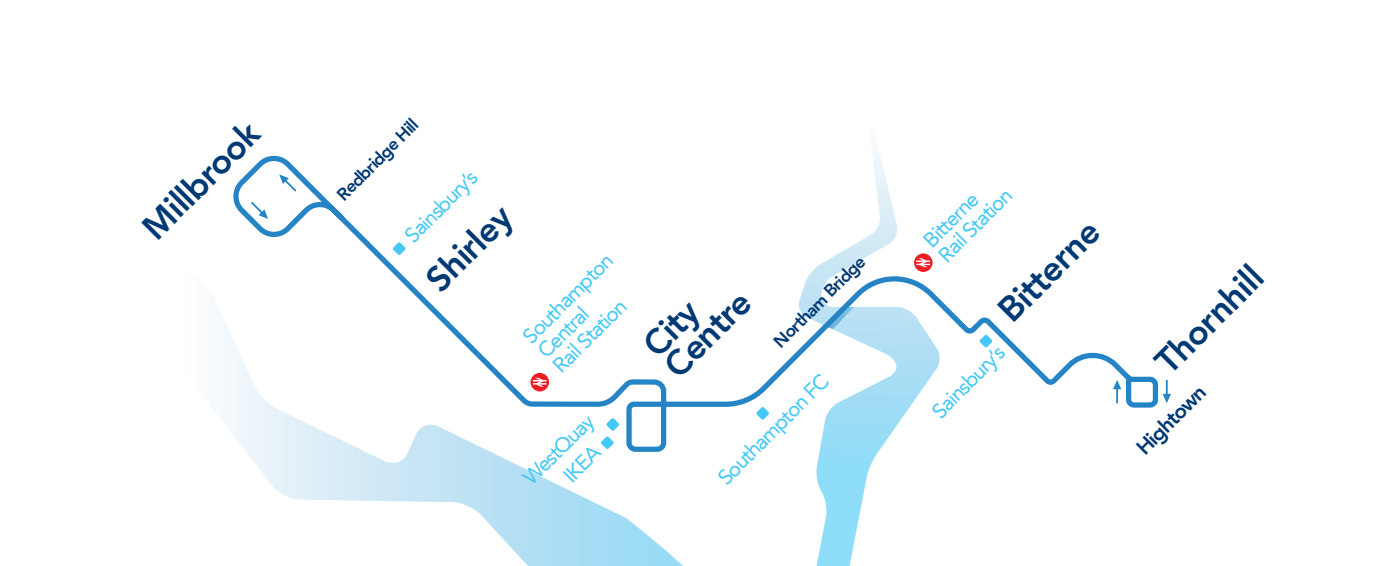
<style>
.page{position:relative;width:1386px;height:566px;background:#fff}
.page>*{position:absolute;margin:0;border:0;box-sizing:border-box;transform-origin:0 0}
.t1{font:800 35px/29.8px "Avenir LT";color:#003974}
.t2{font:21px/21px "Avenir LT";color:#44c8f5}
.t3{font:800 21px "Avenir LT";color:#003974}
.t4{font:800 17.5px "Avenir LT";color:#003974}
</style>
<div class="page">
<svg style="left:816px;top:146px;width:62px;height:420px"></svg>
<svg style="left:220px;top:312px;width:463px;height:254px"></svg>
<svg style="left:227px;top:149px;width:932px;height:305px"></svg>
<svg style="left:756px;top:407px;width:13px;height:13px"></svg>
<svg style="left:393px;top:242px;width:13px;height:13px"></svg>
<svg style="left:980px;top:334px;width:12px;height:13px"></svg>
<svg style="left:601px;top:418px;width:18px;height:31px"></svg>
<svg style="left:531px;top:373px;width:18px;height:18px"></svg>
<svg style="left:533px;top:378px;width:14px;height:8px"></svg>
<svg style="left:914px;top:253px;width:19px;height:19px"></svg>
<svg style="left:916px;top:258px;width:14px;height:9px"></svg>
<svg style="left:1113px;top:380px;width:8px;height:23px"></svg>
<svg style="left:1163px;top:380px;width:8px;height:23px"></svg>
<svg style="left:251px;top:202px;width:17px;height:17px"></svg>
<svg style="left:279px;top:174px;width:17px;height:18px"></svg>
<h1 class="t1" style="left:138px;top:222px;width:151px;rotate:-45deg">Millbrook</h1>
<p class="t4" style="left:333px;top:190px;width:108px;rotate:-45deg">Redbridge Hill</p>
<p class="t2" style="left:401px;top:231px;width:94px;rotate:-45deg">Sainsbury’s</p>
<h1 class="t1" style="left:421px;top:274px;width:107px;rotate:-45deg">Shirley</h1>
<p class="t2" style="left:519px;top:332px;width:119px;rotate:-45deg">Southampton<br>Central<br>Rail Station</p>
<p class="t2" style="left:517px;top:471px;width:92px;line-height:27.1px;text-align:center;rotate:-45deg">WestQuay<br>IKEA</p>
<p class="t4" style="left:769px;top:337px;width:123px;rotate:-45deg">Northam Bridge</p>
<h1 class="t1" style="left:639px;top:339px;width:108px;rotate:-45deg">City<br>Centre</h1>
<p class="t2" style="left:714px;top:473px;width:148px;rotate:-45deg">Southampton FC</p>
<p class="t2" style="left:920px;top:236px;width:96px;rotate:-45deg">Bitterne<br>Rail Station</p>
<h1 class="t1" style="left:994px;top:305px;width:129px;rotate:-45deg">Bitterne</h1>
<p class="t2" style="left:928px;top:407px;width:94px;rotate:-45deg">Sainsbury’s</p>
<h1 class="t1" style="left:1151px;top:357px;width:138px;rotate:-45deg">Thornhill</h1>
<p class="t3" style="left:1131px;top:442px;width:90px;rotate:-45deg">Hightown</p>
</div>
